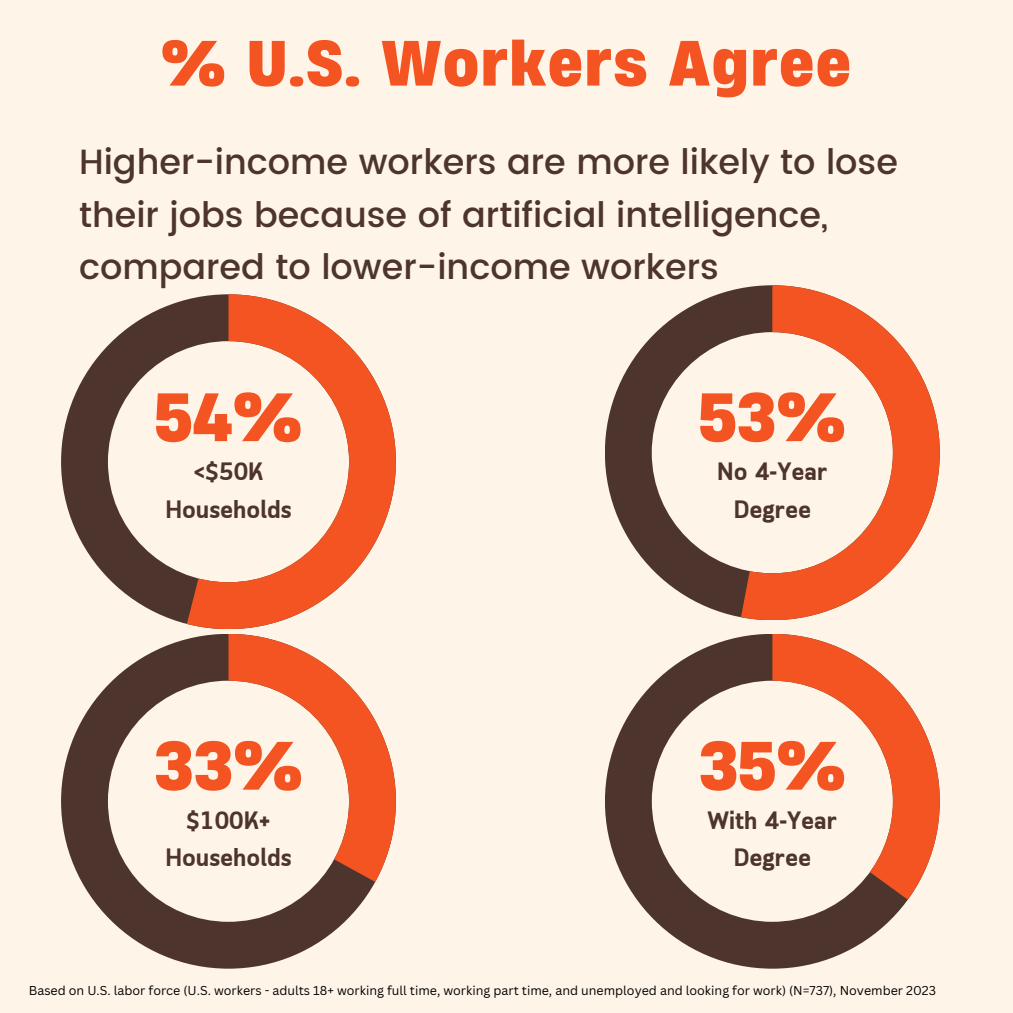
<style>
.page{position:relative;width:1013px;height:1013px;background:#fff}
.page>*{position:absolute;margin:0;border:0;box-sizing:border-box;transform-origin:0 0}
.t1{font:700 64.12px "Heading Now 66";color:#f45422}
.t2{font:700 60px "Heading Now 66";letter-spacing:.03em;color:#f45422}
.t3{font:500 35px/52.5px "Poppins";color:#4d352d}
.t4{font:700 25px/37.5px "Nyutro Sans";color:#4d352d;text-align:center}
.t5{font:12.5px "Canva Sans";color:#000}
</style>
<div class="page">
<div style="left:0;top:0;width:1012px;height:1012px;background:#fff4e8"></div>
<svg style="left:605px;top:634px;width:304px;height:334px"></svg>
<svg style="left:772px;top:634px;width:167px;height:265px"></svg>
<svg style="left:605px;top:288px;width:136px;height:330px"></svg>
<svg style="left:741px;top:285px;width:198px;height:335px"></svg>
<svg style="left:61px;top:299px;width:126px;height:325px"></svg>
<svg style="left:187px;top:294px;width:209px;height:335px"></svg>
<svg style="left:61px;top:634px;width:315px;height:334px"></svg>
<svg style="left:228px;top:634px;width:168px;height:247px"></svg>
<h1 class="t2" style="left:161px;top:23px;width:691px">% U.S. Workers Agree</h1>
<h3 class="t3" style="left:79px;top:136px;width:820px">Higher-income workers are more likely to lose their jobs because of artificial intelligence, compared to lower-income workers</h3>
<h1 class="t1" style="left:155px;top:374px;width:149px">54%</h1>
<h4 class="t4" style="left:165px;top:455px;width:128px">&lt;$50K<br>Households</h4>
<h1 class="t1" style="left:154px;top:722px;width:150px">33%</h1>
<h4 class="t4" style="left:165px;top:803px;width:128px">$100K+<br>Households</h4>
<h1 class="t1" style="left:699px;top:374px;width:148px">53%</h1>
<h4 class="t4" style="left:717px;top:455px;width:112px">No 4-Year<br>Degree</h4>
<h1 class="t1" style="left:699px;top:722px;width:148px">35%</h1>
<h4 class="t4" style="left:707px;top:803px;width:131px">With 4-Year<br>Degree</h4>
<p class="t5" style="left:29px;top:981px;width:908px">Based on U.S. labor force (U.S. workers - adults 18+ working full time, working part time, and unemployed and looking for work) (N=737), November 2023</p>
</div>
